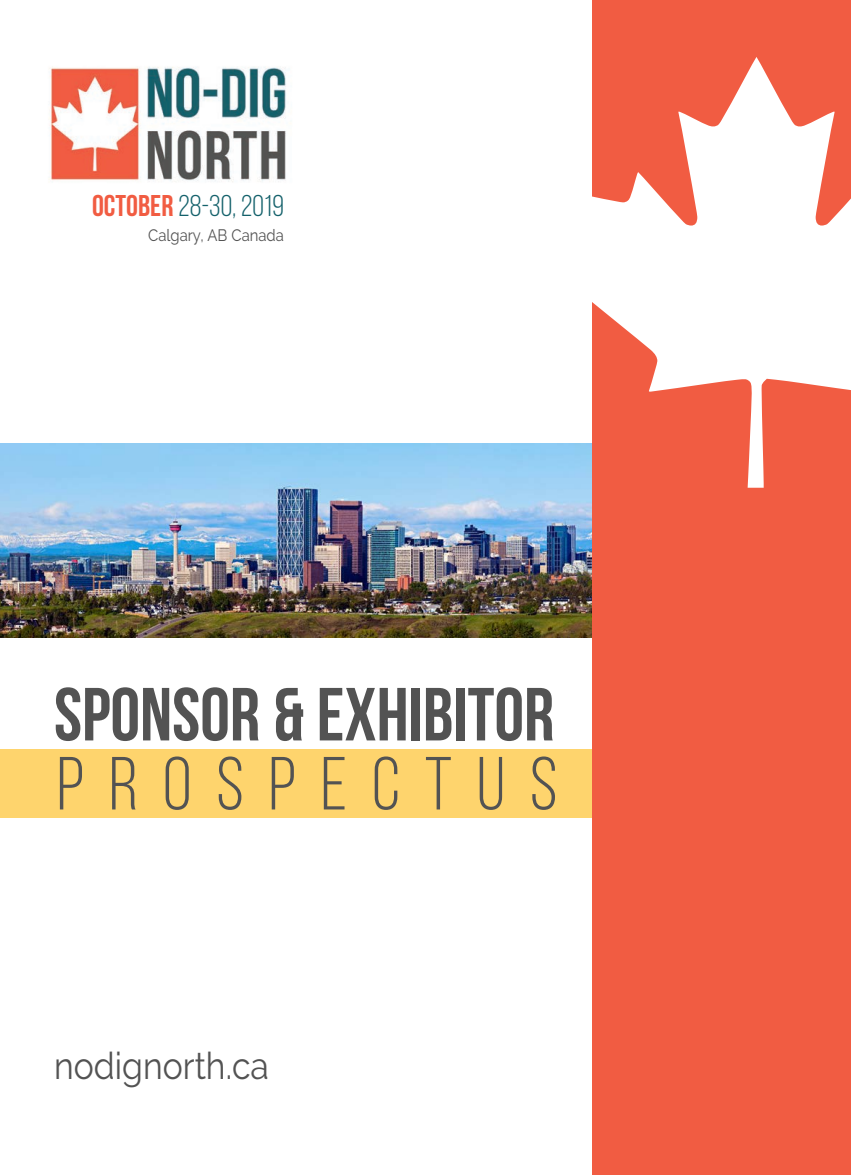
<style>
.page{position:relative;width:851px;height:1175px;background:#fff}
.page>*{position:absolute;margin:0;border:0;box-sizing:border-box;transform-origin:0 0}
.t1{font:75px "Bebas Neue";color:#535353}
.t2{font:75px "Bebas Neue";letter-spacing:.33em;color:#535353}
.t3{font:37.5px "Raleway";color:#535353;scale:.9 1}
.t4{font:30px "Bebas Neue";color:#14616b}
.t5{font:16.5px "Raleway";color:#535353;scale:.9 1}
.s1{color:#f15c42}
</style>
<div class="page">
<div style="left:0;top:749px;width:665px;height:69px;background:#fed46d"></div>
<img style="left:0;top:443px;width:592px;height:194px">
<div style="left:592px;top:0;width:258px;height:1174px;background:#f15c42"></div>
<svg style="left:557px;top:57px;width:293px;height:431px;fill:#fff"></svg>
<img style="left:49px;top:66px;width:237px;height:116px">
<p class="t4" style="left:92px;top:189px;width:193px"><span class="s1">OCTOBER</span> 28-30, 2019</p>
<p class="t5" style="left:148px;top:225px;width:152px">Calgary, AB Canada</p>
<p class="t1" style="left:54px;top:673px;width:501px">SPONSOR &amp; EXHIBITOR</p>
<p class="t2" style="left:57px;top:743px;width:502px">PROSPECTUS</p>
<p class="t3" style="left:54px;top:1043px;width:240px">nodignorth.ca</p>
</div>
